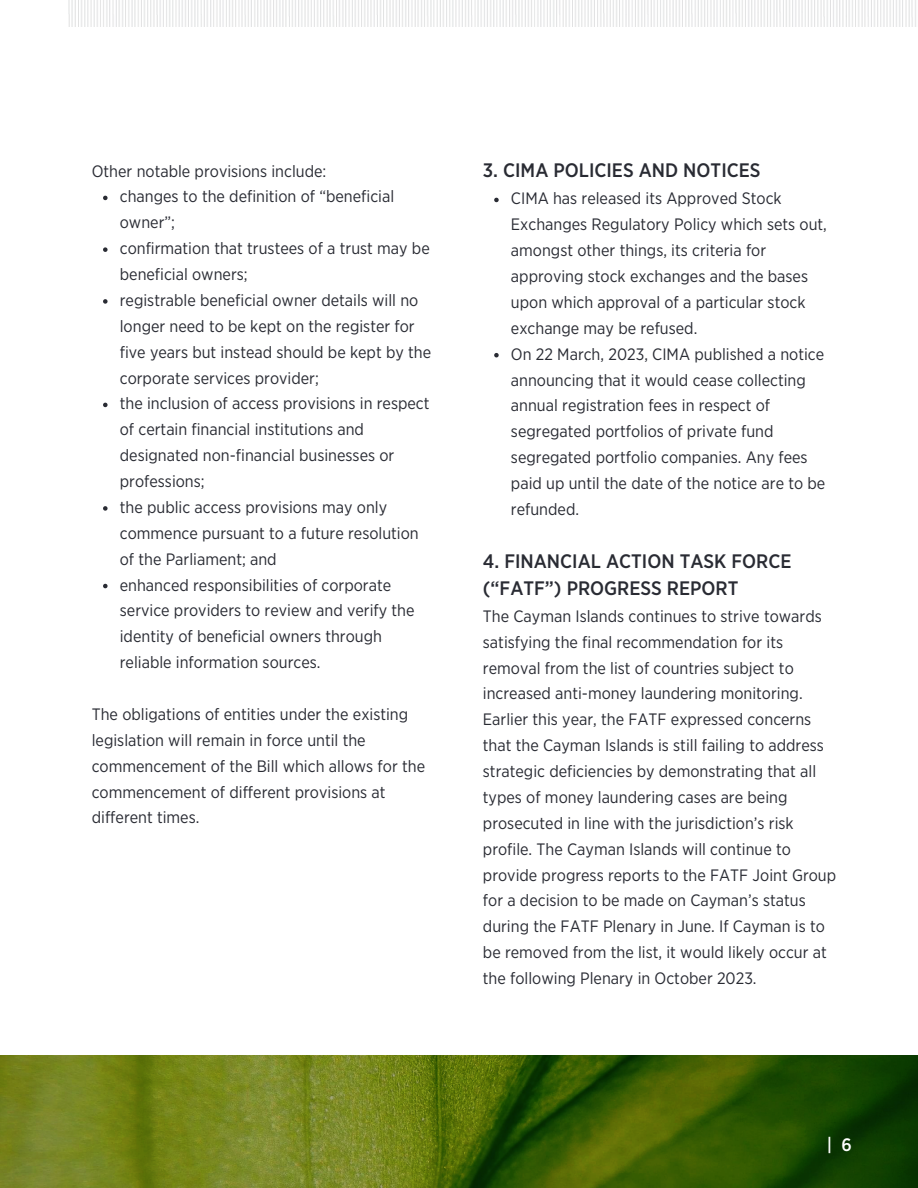
<style>
.page{position:relative;width:918px;height:1188px;background:#fff}
.page>*{position:absolute;margin:0;border:0;box-sizing:border-box;transform-origin:0 0}
.t1{font:500 19.5px/27px "Gotham Narrow";color:#292b33}
.t2{font:500 18px "Gotham Narrow";color:#fff}
.t3{font:16.5px/25.8px "Gotham Narrow";color:#292b33}
</style>
<div class="page">
<img style="left:1px;top:1055px;width:917px;height:133px">
<img style="left:68px;top:0;width:848px;height:26px">
<svg style="left:494px;top:198px;width:5px;height:4px"></svg>
<svg style="left:494px;top:353px;width:5px;height:4px"></svg>
<svg style="left:103px;top:196px;width:5px;height:4px"></svg>
<svg style="left:103px;top:247px;width:5px;height:5px"></svg>
<svg style="left:103px;top:299px;width:5px;height:5px"></svg>
<svg style="left:103px;top:403px;width:5px;height:4px"></svg>
<svg style="left:103px;top:506px;width:5px;height:5px"></svg>
<svg style="left:103px;top:584px;width:5px;height:4px"></svg>
<p class="t3" style="left:92px;top:159px;width:236px">Other notable provisions include:</p>
<p class="t3" style="left:120px;top:185px;width:276px">changes to the definition of “beneficial owner”;</p>
<p class="t3" style="left:120px;top:236px;width:312px">confirmation that trustees of a trust may be beneficial owners;</p>
<p class="t3" style="left:120px;top:288px;width:313px">registrable beneficial owner details will no longer need to be kept on the register for five years but instead should be kept by the corporate services provider;</p>
<p class="t3" style="left:120px;top:392px;width:311px">the inclusion of access provisions in respect of certain financial institutions and designated non-financial businesses or professions;</p>
<p class="t3" style="left:120px;top:495px;width:300px">the public access provisions may only commence pursuant to a future resolution of the Parliament; and</p>
<p class="t3" style="left:120px;top:573px;width:296px">enhanced responsibilities of corporate service providers to review and verify the identity of beneficial owners through reliable information sources.</p>
<p class="t3" style="left:92px;top:702px;width:335px">The obligations of entities under the existing legislation will remain in force until the commencement of the Bill which allows for the commencement of different provisions at different times.</p>
<p class="t1" style="left:483px;top:158px;width:279px">3. CIMA POLICIES AND NOTICES</p>
<p class="t3" style="left:511px;top:187px;width:317px">CIMA has released its Approved Stock Exchanges Regulatory Policy which sets out, amongst other things, its criteria for approving stock exchanges and the bases upon which approval of a particular stock exchange may be refused.</p>
<p class="t3" style="left:511px;top:342px;width:316px">On 22 March, 2023, CIMA published a notice announcing that it would cease collecting annual registration fees in respect of segregated portfolios of private fund segregated portfolio companies. Any fees paid up until the date of the notice are to be refunded.</p>
<p class="t1" style="left:483px;top:548px;width:310px">4. FINANCIAL ACTION TASK FORCE (“FATF”) PROGRESS REPORT</p>
<p class="t3" style="left:483px;top:604px;width:355px">The Cayman Islands continues to strive towards satisfying the final recommendation for its removal from the list of countries subject to increased anti-money laundering monitoring.<br>Earlier this year, the FATF expressed concerns that the Cayman Islands is still failing to address strategic deficiencies by demonstrating that all types of money laundering cases are being prosecuted in line with the jurisdiction’s risk profile. The Cayman Islands will continue to provide progress reports to the FATF Joint Group for a decision to be made on Cayman’s status during the FATF Plenary in June. If Cayman is to be removed from the list, it would likely occur at the following Plenary in October 2023.</p>
<p class="t2" style="left:827px;top:1137px;width:27px">| 6</p>
</div>
